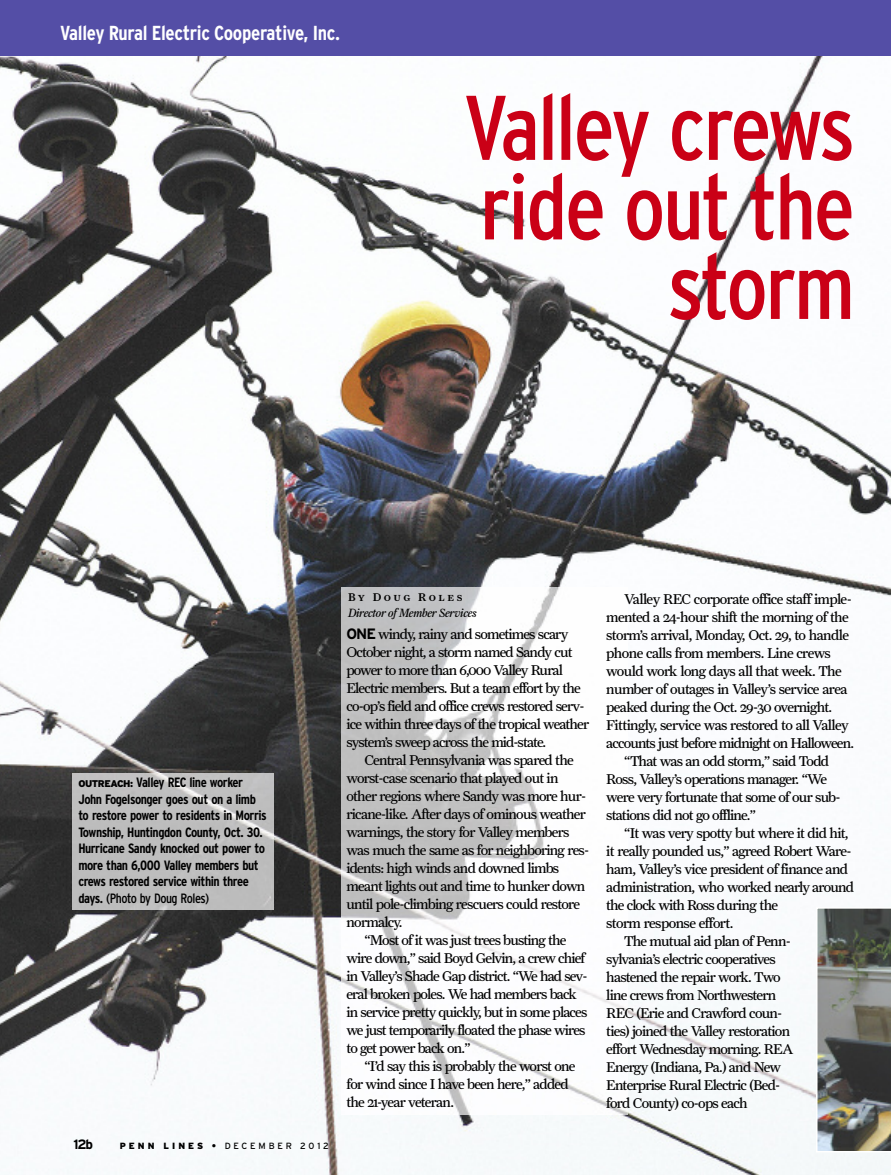
<style>
.page{position:relative;width:891px;height:1175px;background:#fff}
.page>*{position:absolute;margin:0;border:0;box-sizing:border-box;transform-origin:0 0}
.t1{font:condensed 91.5px/79.5px "Interstate";letter-spacing:-.025em;color:#ca0016;text-align:right}
.t2{font:700 condensed 20.25px "Interstate";letter-spacing:-.015em;color:#fff}
.t3{font:14.25px/18px "Farnham Text";letter-spacing:-.05em;color:#000}
.t4{font:700 condensed 13.5px/16.5px "Interstate";letter-spacing:-.035em;color:#000}
.t5{font:700 13.5px "Interstate";color:#000}
.t6{font:italic 12px "Farnham Display";letter-spacing:-.025em;color:#000}
.t7{font:11.25px "Farnham Display Medium SC";letter-spacing:.215em;color:#000}
.t8{font:9px "Interstate";letter-spacing:.31em;color:#000}
.s1{font-weight:900;font-stretch:normal;font-size:9.75px}
.s2{font-weight:400}
.s3{font-weight:900}
.s4{font-weight:700}
.s5{font-family:"Interstate";font-weight:700;font-size:15px}
</style>
<div class="page">
<img style="left:0;top:56px;width:891px;height:1118px">
<div style="left:0;top:0;width:891px;height:56px;background:#544ea6"></div>
<div style="left:72px;top:773px;width:202px;height:136px;background:#bdbdbd"></div>
<img style="left:341px;top:588px;width:287px;height:526px">
<img style="left:816px;top:907px;width:75px;height:245px">
<h2 class="t2" style="left:60px;top:21px;width:282px">Valley Rural Electric Cooperative, Inc.</h2>
<h1 class="t1" style="left:464px;top:88px;width:393px">Valley crews ride out the storm</h1>
<p class="t4" style="left:78px;top:774px;width:190px"><span class="s1">OUTREACH:</span> Valley REC line worker John Fogelsonger goes out on a limb to restore power to residents in Morris Township, Huntingdon County, Oct. 30.<br>Hurricane Sandy knocked out power to more than 6,000 Valley members but crews restored service within three days. <span class="s2">(Photo by Doug Roles)</span></p>
<p class="t5" style="left:74px;top:1136px;width:21px">12b</p>
<p class="t8" style="left:120px;top:1140px;width:211px"><span class="s3">PENN LINES</span> <span class="s4">•</span> DECEMBER 2012</p>
<p class="t7" style="left:348px;top:590px;width:116px">By Doug Roles</p>
<p class="t6" style="left:348px;top:605px;width:130px">Director of Member Services</p>
<p class="t3" style="left:346px;top:625px;width:244px"><span class="s5">ONE</span> windy, rainy and sometimes scary October night, a storm named Sandy cut power to more than 6,000 Valley Rural Electric members. But a team effort by the co-op’s field and office crews restored serv&shy;ice within three days of the tropical weather system’s sweep across the mid-state.</p>
<p class="t3" style="left:365px;top:751px;width:211px">Central Pennsylvania was spared the</p>
<p class="t3" style="left:347px;top:769px;width:214px">worst-case scenario that played out in</p>
<p class="t3" style="left:347px;top:787px;width:241px">other regions where Sandy was more hur-</p>
<p class="t3" style="left:347px;top:805px;width:241px">ricane-like. After days of ominous weather</p>
<p class="t3" style="left:347px;top:823px;width:224px">warnings, the story for Valley members</p>
<p class="t3" style="left:347px;top:841px;width:244px">was much the same as for neighboring res-</p>
<p class="t3" style="left:347px;top:859px;width:214px">idents: high winds and downed limbs</p>
<p class="t3" style="left:347px;top:877px;width:240px">meant lights out and time to hunker down</p>
<p class="t3" style="left:347px;top:895px;width:235px">until pole-climbing rescuers could restore</p>
<p class="t3" style="left:347px;top:913px;width:58px">normalcy.</p>
<p class="t3" style="left:365px;top:931px;width:203px">“Most of it was just trees busting the</p>
<p class="t3" style="left:346px;top:949px;width:240px">wire down,” said Boyd Gelvin, a crew chief</p>
<p class="t3" style="left:346px;top:967px;width:243px">in Valley’s Shade Gap district. “We had sev-</p>
<p class="t3" style="left:346px;top:985px;width:232px">eral broken poles. We had members back</p>
<p class="t3" style="left:346px;top:1003px;width:242px">in service pretty quickly, but in some places</p>
<p class="t3" style="left:346px;top:1021px;width:241px">we just temporarily floated the phase wires</p>
<p class="t3" style="left:346px;top:1039px;width:126px">to get power back on.”</p>
<p class="t3" style="left:364px;top:1057px;width:213px">“I’d say this is probably the worst one</p>
<p class="t3" style="left:346px;top:1075px;width:224px">for wind since I have been here,” added</p>
<p class="t3" style="left:346px;top:1093px;width:109px">the 21-year veteran.</p>
<p class="t3" style="left:624px;top:590px;width:229px">Valley REC corporate office staff imple-</p>
<p class="t3" style="left:606px;top:608px;width:244px">mented a 24-hour shift the morning of the</p>
<p class="t3" style="left:606px;top:626px;width:244px">storm’s arrival, Monday, Oct. 29, to handle</p>
<p class="t3" style="left:606px;top:644px;width:226px">phone calls from members. Line crews</p>
<p class="t3" style="left:606px;top:662px;width:237px">would work long days all that week. The</p>
<p class="t3" style="left:606px;top:680px;width:243px">number of outages in Valley’s service area</p>
<p class="t3" style="left:606px;top:698px;width:227px">peaked during the Oct. 29-30 overnight.</p>
<p class="t3" style="left:606px;top:716px;width:244px">Fittingly, service was restored to all Valley</p>
<p class="t3" style="left:606px;top:734px;width:249px">accounts just before midnight on Halloween.</p>
<p class="t3" style="left:624px;top:752px;width:206px">“That was an odd storm,” said Todd</p>
<p class="t3" style="left:606px;top:770px;width:222px">Ross, Valley’s operations manager. “We</p>
<p class="t3" style="left:606px;top:788px;width:236px">were very fortunate that some of our sub-</p>
<p class="t3" style="left:606px;top:806px;width:151px">stations did not go offline.”</p>
<p class="t3" style="left:624px;top:824px;width:226px">“It was very spotty but where it did hit,</p>
<p class="t3" style="left:606px;top:842px;width:247px">it really pounded us,” agreed Robert Ware-</p>
<p class="t3" style="left:606px;top:860px;width:243px">ham, Valley’s vice president of finance and</p>
<p class="t3" style="left:606px;top:878px;width:249px">administration, who worked nearly around</p>
<p class="t3" style="left:606px;top:896px;width:174px">the clock with Ross during the</p>
<p class="t3" style="left:606px;top:914px;width:129px">storm response effort.</p>
<p class="t3" style="left:624px;top:932px;width:168px">The mutual aid plan of Penn-</p>
<p class="t3" style="left:606px;top:950px;width:171px">sylvania’s electric cooperatives</p>
<p class="t3" style="left:606px;top:968px;width:176px">hastened the repair work. Two</p>
<p class="t3" style="left:606px;top:986px;width:172px">line crews from Northwestern</p>
<p class="t3" style="left:606px;top:1004px;width:178px">REC (Erie and Crawford coun-</p>
<p class="t3" style="left:606px;top:1022px;width:185px">ties) joined the Valley restoration</p>
<p class="t3" style="left:606px;top:1040px;width:189px">effort Wednesday morning. REA</p>
<p class="t3" style="left:606px;top:1058px;width:176px">Energy (Indiana, Pa.) and New</p>
<p class="t3" style="left:606px;top:1076px;width:176px">Enterprise Rural Electric (Bed-</p>
<p class="t3" style="left:606px;top:1094px;width:143px">ford County) co-ops each</p>
</div>
